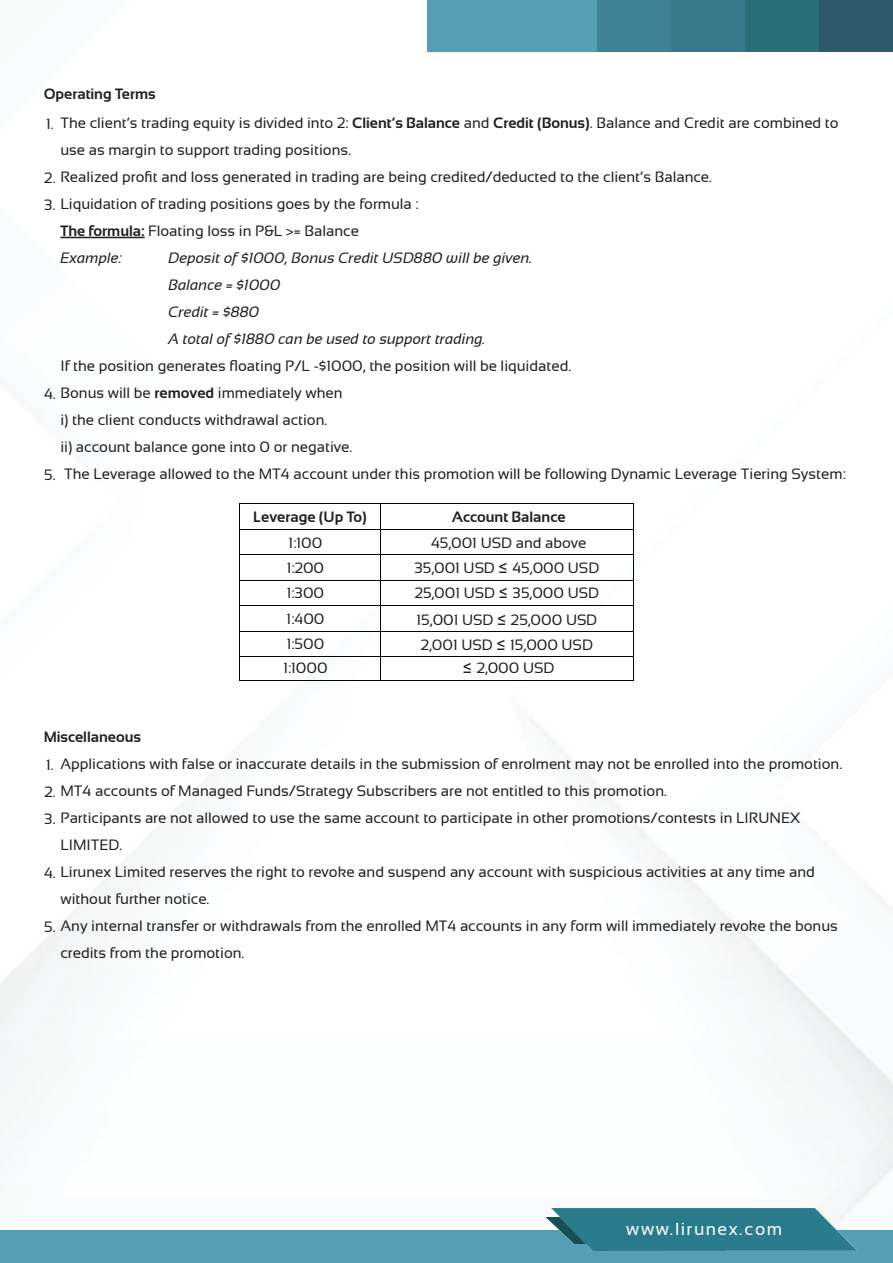
<style>
.page{position:relative;width:893px;height:1263px;background:#fff}
.page>*{position:absolute;margin:0;border:0;box-sizing:border-box;transform-origin:0 0}
.t1{font:17.55px "Sansation";letter-spacing:.085em;color:#fff}
.t2{font:15px/27px "Sansation";color:#231f20}
.t3{font:italic 15px/27px "Sansation";color:#231f20}
.t4{font:700 15px "Sansation";color:#231f20}
.s1{font-weight:700}
.s2{font-style:italic}
.s3{font-size:19.5px}
</style>
<div class="page">
<img style="left:0;top:0;width:893px;height:1218px">
<div style="left:428px;top:0;width:169px;height:51px;background:#559fb5"></div>
<div style="left:597px;top:0;width:74px;height:51px;background:#3f8295"></div>
<div style="left:671px;top:0;width:74px;height:51px;background:#38798c"></div>
<div style="left:745px;top:0;width:74px;height:51px;background:#2a6e7c"></div>
<div style="left:819px;top:0;width:74px;height:51px;background:#2c596b"></div>
<div style="left:0;top:1230px;width:893px;height:33px;background:#559fb5"></div>
<img style="left:546px;top:1218px;width:6px;height:5px">
<img style="left:552px;top:1209px;width:304px;height:42px">
<hr style="left:60px;top:237px;width:85px;height:1px;background:#231f20">
<hr style="left:240px;top:503px;width:140px;height:1px;background:#040503">
<hr style="left:381px;top:503px;width:120px;height:1px;background:#040503">
<hr style="left:240px;top:529px;width:140px;height:1px;background:#040503">
<hr style="left:381px;top:529px;width:120px;height:1px;background:#040503">
<hr style="left:240px;top:554px;width:140px;height:1px;background:#040503">
<hr style="left:381px;top:554px;width:120px;height:1px;background:#040503">
<hr style="left:240px;top:580px;width:140px;height:1px;background:#040503">
<hr style="left:381px;top:580px;width:120px;height:1px;background:#040503">
<hr style="left:240px;top:605px;width:140px;height:1px;background:#040503">
<hr style="left:381px;top:605px;width:120px;height:1px;background:#040503">
<hr style="left:501px;top:503px;width:132px;height:1px;background:#040503">
<hr style="left:501px;top:529px;width:132px;height:1px;background:#040503">
<hr style="left:501px;top:554px;width:132px;height:1px;background:#040503">
<hr style="left:501px;top:580px;width:132px;height:1px;background:#040503">
<hr style="left:501px;top:605px;width:132px;height:1px;background:#040503">
<hr style="left:240px;top:631px;width:140px;height:1px;background:#040503">
<hr style="left:381px;top:631px;width:120px;height:1px;background:#040503">
<hr style="left:240px;top:656px;width:140px;height:1px;background:#040503">
<hr style="left:381px;top:656px;width:120px;height:1px;background:#040503">
<hr style="left:501px;top:631px;width:132px;height:1px;background:#040503">
<hr style="left:501px;top:656px;width:132px;height:1px;background:#040503">
<svg style="left:239px;top:503px;width:1px;height:178px"></svg>
<hr style="left:240px;top:680px;width:140px;height:1px;background:#040503">
<svg style="left:380px;top:503px;width:1px;height:178px"></svg>
<hr style="left:381px;top:680px;width:120px;height:1px;background:#040503">
<hr style="left:501px;top:680px;width:132px;height:1px;background:#040503">
<svg style="left:633px;top:503px;width:1px;height:178px"></svg>
<p class="t4" style="left:44px;top:85px;width:113px">Operating Terms</p>
<p class="t2" style="left:60px;top:110px;width:780px;text-indent:-14px">1. The client’s trading equity is divided into 2: <span class="s1">Client’s Balance</span> and <span class="s1">Credit (Bonus)</span>. Balance and Credit are combined to use as margin to support trading positions.</p>
<p class="t2" style="left:44px;top:164px;width:669px">2. Realized profit and loss generated in trading are being credited/deducted to the client’s Balance.</p>
<p class="t2" style="left:60px;top:191px;width:360px;text-indent:-16px">3. Liquidation of trading positions goes by the formula :<br><span class="s1">The formula:</span> Floating loss in P&amp;L &gt;= Balance<br><span class="s2">Example:</span></p>
<p class="t3" style="left:168px;top:245px;width:366px">Deposit of $1000, Bonus Credit USD880 will be given.<br>Balance = $1000<br>Credit = $880<br>A total of $1880 can be used to support trading.</p>
<p class="t2" style="left:60px;top:353px;width:512px">If the position generates floating P/L -$1000, the position will be liquidated.</p>
<p class="t2" style="left:60px;top:380px;width:787px;text-indent:-16px">4. Bonus will be <span class="s1">removed</span> immediately when<br>i) the client conducts withdrawal action.<br>ii) account balance gone into 0 or negative.<br>The Leverage allowed to the MT4 account under this promotion will be following Dynamic Leverage Tiering System:</p>
<p class="t2" style="left:44px;top:461px;width:13px">5.</p>
<p class="t4" style="left:44px;top:729px;width:99px">Miscellaneous</p>
<p class="t4" style="left:253px;top:508px;width:115px">Leverage (Up To)</p>
<p class="t4" style="left:452px;top:508px;width:115px">Account Balance</p>
<p class="t2" style="left:289px;top:530px;width:35px">1:100</p>
<p class="t2" style="left:431px;top:530px;width:157px">45,001 USD and above</p>
<p class="t2" style="left:287px;top:554px;width:39px">1:200</p>
<p class="t2" style="left:414px;top:554px;width:186px">35,001 USD <span class="s3">≤</span> 45,000 USD</p>
<p class="t2" style="left:287px;top:579px;width:39px">1:300</p>
<p class="t2" style="left:415px;top:579px;width:186px">25,001 USD <span class="s3">≤</span> 35,000 USD</p>
<p class="t2" style="left:287px;top:605px;width:39px">1:400</p>
<p class="t2" style="left:416px;top:606px;width:182px">15,001 USD <span class="s3">≤</span> 25,000 USD</p>
<p class="t2" style="left:283px;top:654px;width:46px">1:1000</p>
<p class="t2" style="left:463px;top:654px;width:93px"><span class="s3">≤</span> 2,000 USD</p>
<p class="t2" style="left:287px;top:630px;width:39px">1:500</p>
<p class="t2" style="left:421px;top:631px;width:174px">2,001 USD <span class="s3">≤</span> 15,000 USD</p>
<p class="t2" style="left:46px;top:751px;width:797px">1. Applications with false or inaccurate details in the submission of enrolment may not be enrolled into the promotion.</p>
<p class="t2" style="left:44px;top:778px;width:624px">2. MT4 accounts of Managed Funds/Strategy Subscribers are not entitled to this promotion.</p>
<p class="t2" style="left:60px;top:805px;width:741px;text-indent:-16px">3. Participants are not allowed to use the same account to participate in other promotions/contests in LIRUNEX<br>LIMITED.</p>
<p class="t2" style="left:60px;top:859px;width:756px;text-indent:-16px">4. Lirunex Limited reserves the right to revoke and suspend any account with suspicious activities at any time and without further notice.</p>
<p class="t2" style="left:60px;top:913px;width:779px;text-indent:-16px">5. Any internal transfer or withdrawals from the enrolled MT4 accounts in any form will immediately revoke the bonus credits from the promotion.</p>
<p class="t1" style="left:626px;top:1219px;width:158px">www.lirunex.com</p>
</div>
